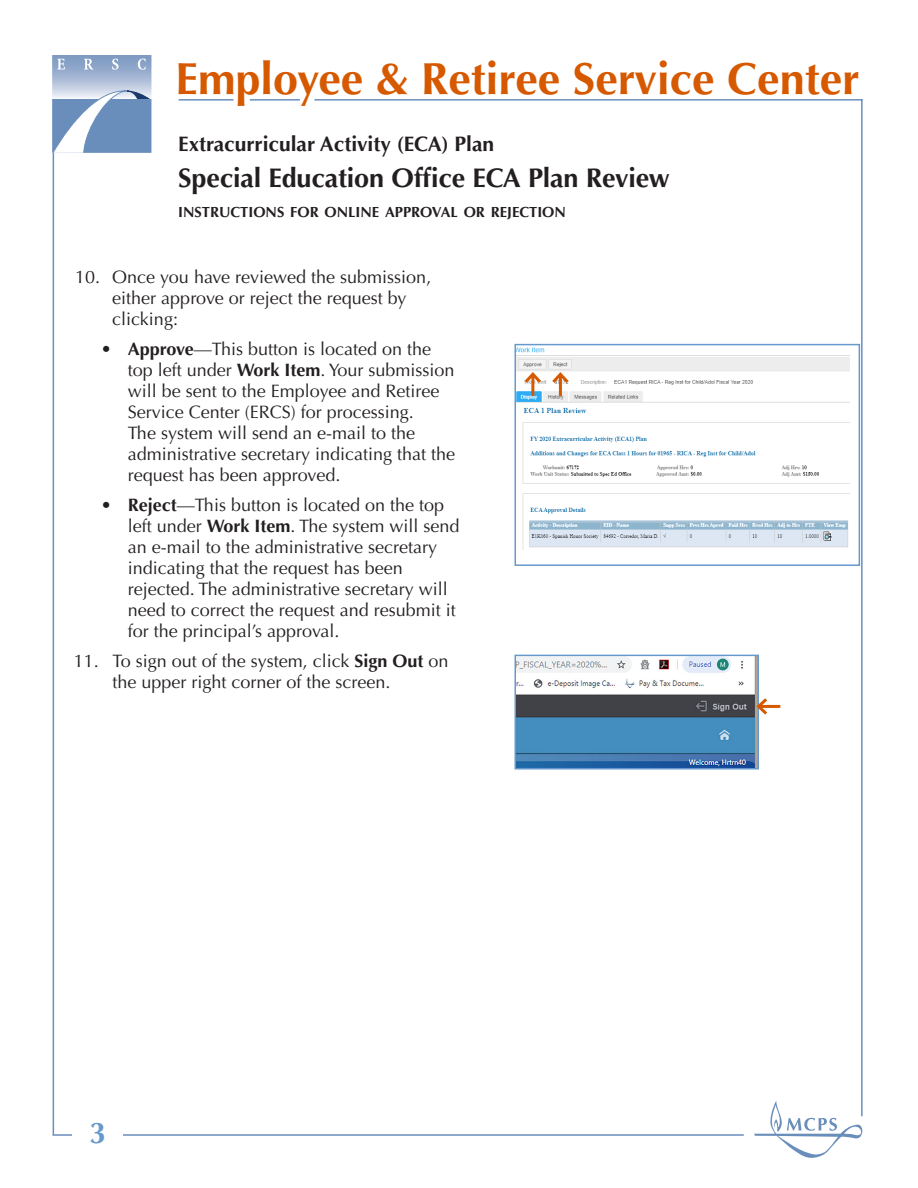
<style>
.page{position:relative;width:918px;height:1188px;background:#fff}
.page>*{position:absolute;margin:0;border:0;box-sizing:border-box;transform-origin:0 0}
.t1{font:700 45px "Optima LT Std";color:#d65900}
.t2{font:700 30px "Optima LT Std";color:#69c}
.t3{font:700 27px "Optima LT Std";letter-spacing:-.005em;color:#231f20}
.t4{font:700 21px "Optima LT Std";color:#231f20}
.t5{font:18px/21px "Optima LT Std";color:#231f20}
.t6{font:700 14.7px "Optima LT Std";color:#231f20}
.s1{font-weight:700}
</style>
<div class="page">
<hr style="left:53px;top:55px;width:1px;height:1080px;background:#6a8ebc">
<hr style="left:179px;top:99px;width:55px;height:2px;background:#6a8ebc">
<hr style="left:250px;top:99px;width:50px;height:2px;background:#6a8ebc">
<hr style="left:315px;top:99px;width:548px;height:2px;background:#6a8ebc">
<hr style="left:861px;top:99px;width:2px;height:1017px;background:#6a8ebc">
<hr style="left:53px;top:1134px;width:691px;height:2px;background:#6a8ebc">
<svg style="left:754px;top:1101px;width:108px;height:57px"></svg>
<svg style="left:53px;top:55px;width:99px;height:97px;background:#98afcf"></svg>
<div style="left:73px;top:1107px;width:50px;height:51px;background:#fff"></div>
<img style="left:518px;top:347px;width:332px;height:203px">
<div style="left:515px;top:344px;width:345px;height:222px;border:2px solid #69c"></div>
<hr style="left:531px;top:374px;width:3px;height:22px;background:#d65900">
<hr style="left:559px;top:374px;width:3px;height:22px;background:#d65900">
<svg style="left:522px;top:370px;width:50px;height:16px"></svg>
<img style="left:518px;top:658px;width:238px;height:109px">
<div style="left:515px;top:655px;width:244px;height:115px;border:2px solid #69c"></div>
<hr style="left:759px;top:705px;width:21px;height:3px;background:#d65900">
<svg style="left:754px;top:695px;width:16px;height:23px"></svg>
<h1 class="t1" style="left:176px;top:53px;width:686px">Employee &amp; Retiree Service Center</h1>
<p class="t4" style="left:178px;top:132px;width:318px">Extracurricular Activity (ECA) Plan</p>
<h3 class="t3" style="left:178px;top:162px;width:493px">Special Education Office ECA Plan Review</h3>
<p class="t6" style="left:178px;top:203px;width:389px">INSTRUCTIONS FOR ONLINE APPROVAL OR REJECTION</p>
<p class="t5" style="left:112px;top:267px;width:321px;text-indent:-37px">10. Once you have reviewed the submission, either approve or reject the request by clicking:</p>
<p class="t5" style="left:128px;top:339px;width:329px;text-indent:-27px"><span class="s1">• Approve</span>—This button is located on the top left under <span class="s1">Work Item</span>. Your submission will be sent to the Employee and Retiree Service Center (ERCS) for processing.<br>The system will send an e-mail to the administrative secretary indicating that the request has been approved.</p>
<p class="t5" style="left:128px;top:495px;width:333px;text-indent:-27px"><span class="s1">• Reject</span>—This button is located on the top left under <span class="s1">Work Item</span>. The system will send an e-mail to the administrative secretary indicating that the request has been rejected. The administrative secretary will need to correct the request and resubmit it for the principal’s approval.</p>
<p class="t5" style="left:113px;top:651px;width:338px;text-indent:-39px">11. To sign out of the system, click <span class="s1">Sign Out</span> on the upper right corner of the screen.</p>
<h2 class="t2" style="left:90px;top:1116px;width:18px">3</h2>
</div>
